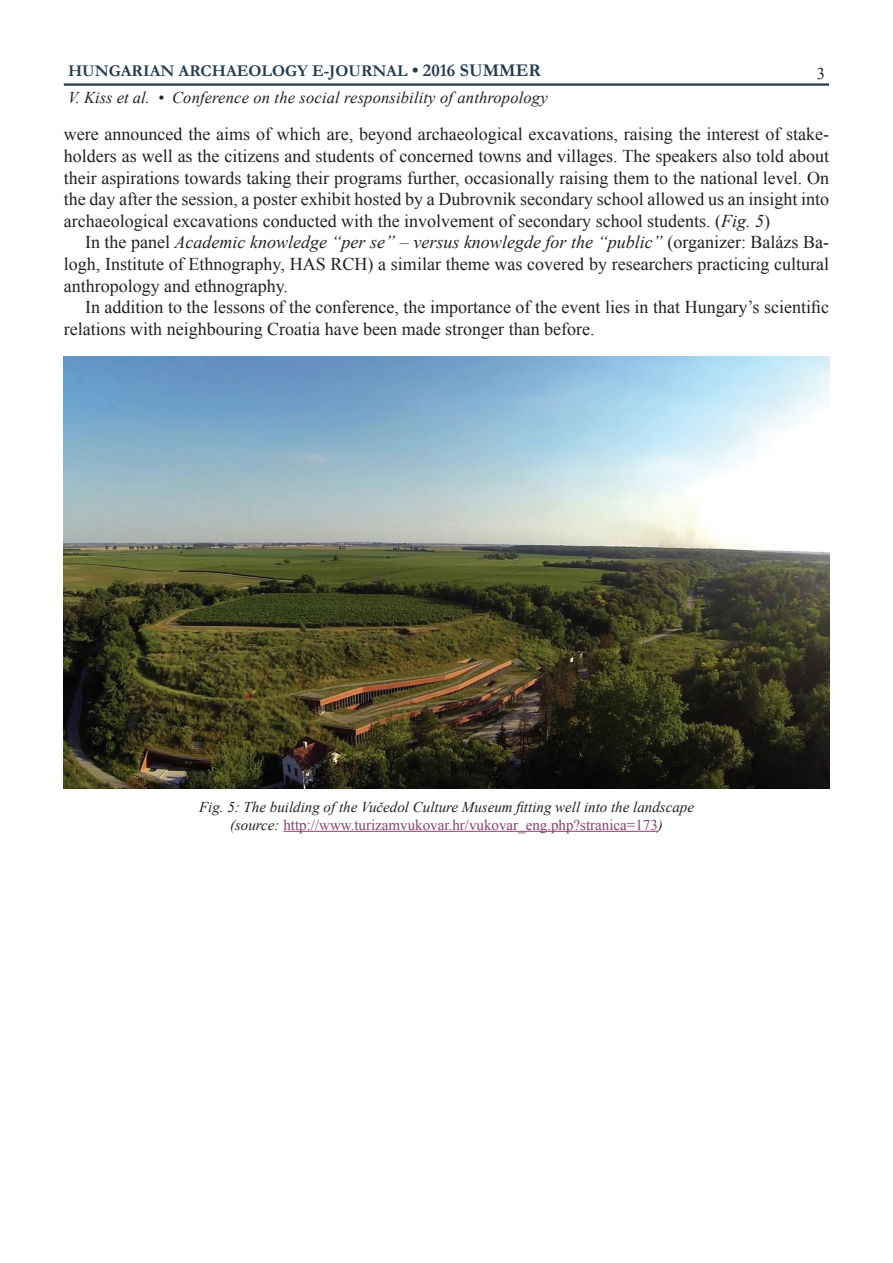
<style>
.page{position:relative;width:893px;height:1263px;background:#fff}
.page>*{position:absolute;margin:0;border:0;box-sizing:border-box;transform-origin:0 0}
.t1{font:18px/21.6px "Times New Roman";color:#231f20;text-align:justify}
.t2{font:italic 16.5px "Times New Roman";letter-spacing:.01em;color:#231f20}
.t3{font:700 16.5px "Garamond";color:#213b4f}
.t4{font:16.5px "Times New Roman";color:#231f20}
.t5{font:italic 15px/18px "Times New Roman";color:#231f20;text-align:center}
.s1{font-size:18px}
.s2{font-style:italic}
.s3{font-style:normal;color:#8b3f6d}
</style>
<div class="page">
<hr style="left:64px;top:83px;width:765px;height:3px;background:#213b4f">
<img style="left:64px;top:356px;width:765px;height:432px">
<hr style="left:283px;top:831px;width:375px;height:1px;background:#8b3f6d">
<p class="t3" style="left:68px;top:59px;width:474px">HUNGARIAN ARCHAEOLOGY E-JOURNAL <span class="s1">• 2016 SUMMER</span></p>
<p class="t2" style="left:68px;top:87px;width:481px">V. Kiss et al. • Conference on the social responsibility of anthropology</p>
<p class="t4" style="left:817px;top:62px;width:10px">3</p>
<p class="t1" style="left:64px;top:123px;width:767px">were announced the aims of which are, beyond archaeological excavations, raising the interest of stake&shy;holders as well as the citizens and students of concerned towns and villages. The speakers also told about their aspirations towards taking their programs further, occasionally raising them to the national level. On the day after the session, a poster exhibit hosted by a Dubrovnik secondary school allowed us an insight into archaeological excavations conducted with the involvement of secondary school students. (<span class="s2">Fig. 5</span>)</p>
<p class="t1" style="left:64px;top:231px;width:767px;text-indent:21px">In the panel <span class="s2">Academic knowledge “per se” – versus knowlegde for the “public”</span> (organizer: Balázs Ba&shy;logh, Institute of Ethnography, HAS RCH) a similar theme was covered by researchers practicing cultural anthropology and ethnography.</p>
<p class="t1" style="left:64px;top:296px;width:767px;text-indent:21px">In addition to the lessons of the conference, the importance of the event lies in that Hungary’s scientific relations with neighbouring Croatia have been made stronger than before.</p>
<p class="t5" style="left:199px;top:797px;width:496px">Fig. 5: The building of the Vučedol Culture Museum fitting well into the landscape (source: <span class="s3">http://www.turizamvukovar.hr/vukovar_eng.php?stranica=173</span>)</p>
</div>
